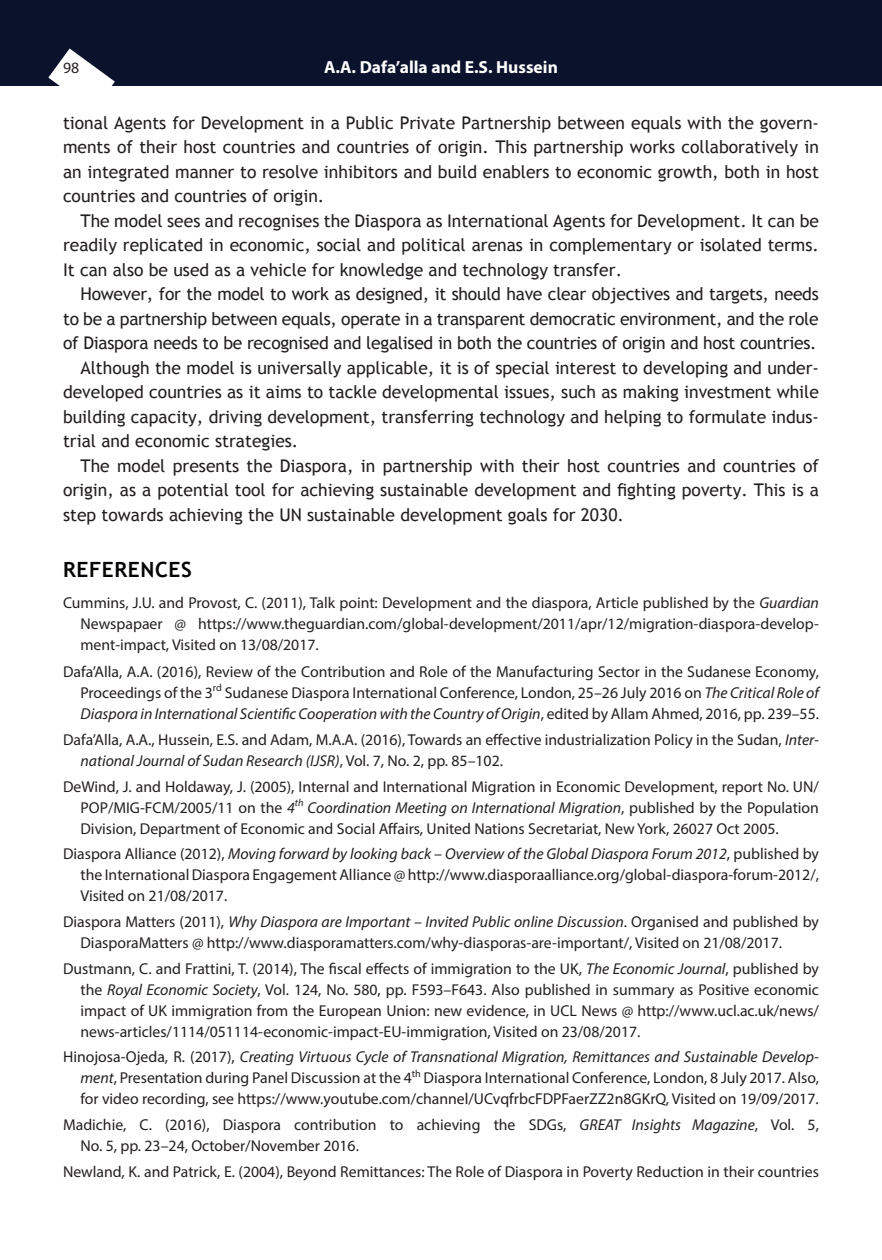
<style>
.page{position:relative;width:882px;height:1260px;background:#fff}
.page>*{position:absolute;margin:0;border:0;box-sizing:border-box;transform-origin:0 0}
.A_Head{font:700 21px "Trebuchet MS";letter-spacing:.03em;color:#040503}
.Text_indent{font:17.5px/24.5px "Trebuchet MS";color:#231f20;text-align:justify}
.t1{font:700 17.5px "Myriad Pro";color:#fff}
.Ref_Text{font:15.75px/21px "Myriad Pro";color:#231f20;text-align:justify}
.s1{font-style:italic}
</style>
<div class="page">
<div style="left:0;top:0;width:882px;height:85px;background:#0a122c"></div>
<svg style="left:48px;top:49px;width:67px;height:37px"></svg>
<p class="Ref_Text" style="left:63px;top:57px;width:18px">98</p>
<p class="t1" style="left:324px;top:55px;width:235px">A.A. Dafa’alla and E.S. Hussein</p>
<p class="Text_indent" style="left:63px;top:111px;width:757px">tional Agents for Development in a Public Private Partnership between equals with the govern&shy;ments of their host countries and countries of origin. This partnership works collaboratively in an integrated manner to resolve inhibitors and build enablers to economic growth, both in host countries and countries of origin.</p>
<p class="Text_indent" style="left:63px;top:209px;width:757px;text-indent:18px">The model sees and recognises the Diaspora as International Agents for Development. It can be readily replicated in economic, social and political arenas in complementary or isolated terms.<br>It can also be used as a vehicle for knowledge and technology transfer.</p>
<p class="Text_indent" style="left:63px;top:282px;width:757px;text-indent:18px">However, for the model to work as designed, it should have clear objectives and targets, needs to be a partnership between equals, operate in a transparent democratic environment, and the role of Diaspora needs to be recognised and legalised in both the countries of origin and host countries.</p>
<p class="Text_indent" style="left:63px;top:356px;width:757px;text-indent:18px">Although the model is universally applicable, it is of special interest to developing and under&shy;developed countries as it aims to tackle developmental issues, such as making investment while building capacity, driving development, transferring technology and helping to formulate indus&shy;trial and economic strategies.</p>
<p class="Text_indent" style="left:63px;top:454px;width:758px;text-indent:18px">The model presents the Diaspora, in partnership with their host countries and countries of origin, as a potential tool for achieving sustainable development and fighting poverty. This is a step towards achieving the UN sustainable development goals for 2030.</p>
<p class="A_Head" style="left:63px;top:556px;width:130px">REFERENCES</p>
<p class="Ref_Text" style="left:80px;top:592px;width:740px;text-indent:-18px">Cummins, J.U. and Provost, C. (2011), Talk point: Development and the diaspora, Article published by the <span class="s1">Guardian </span>Newspapaer @ https://www.theguardian.com/global-development/2011/apr/12/migration-diaspora-develop&shy;ment-impact, Visited on 13/08/2017.</p>
<p class="Ref_Text" style="left:80px;top:661px;width:740px;text-indent:-18px">Dafa’Alla, A.A. (2016), Review of the Contribution and Role of the Manufacturing Sector in the Sudanese Economy, Proceedings of the 3<sup>rd</sup> Sudanese Diaspora International Conference, London, 25–26 July 2016 on <span class="s1">The Critical Role of Diaspora in International Scientific Cooperation with the Country of Origin</span>, edited by Allam Ahmed, 2016, pp. 239–55.</p>
<p class="Ref_Text" style="left:80px;top:729px;width:740px;text-indent:-18px">Dafa’Alla, A.A., Hussein, E.S. and Adam, M.A.A. (2016), Towards an effective industrialization Policy in the Sudan, <span class="s1">Inter&shy;national Journal of Sudan Research (IJSR)</span>, Vol. 7, No. 2, pp. 85–102.</p>
<p class="Ref_Text" style="left:80px;top:776px;width:740px;text-indent:-18px">DeWind, J. and Holdaway, J. (2005), Internal and International Migration in Economic Development, report No. UN/ POP/MIG-FCM/2005/11 on the <span class="s1">4</span><sup>th</sup> <span class="s1">Coordination Meeting on International Migration</span>, published by the Population Division, Department of Economic and Social Affairs, United Nations Secretariat, New York, 26027 Oct 2005.</p>
<p class="Ref_Text" style="left:80px;top:843px;width:740px;text-indent:-18px">Diaspora Alliance (2012), <span class="s1">Moving forward by looking back – Overview of the Global Diaspora Forum 2012</span>, published by the International Diaspora Engagement Alliance @ http://www.diasporaalliance.org/global-diaspora-forum-2012/, Visited on 21/08/2017.</p>
<p class="Ref_Text" style="left:80px;top:911px;width:740px;text-indent:-18px">Diaspora Matters (2011), <span class="s1">Why Diaspora are Important – Invited Public online Discussion</span>. Organised and published by<br>DiasporaMatters @ http://www.diasporamatters.com/why-diasporas-are-important/, Visited on 21/08/2017.</p>
<p class="Ref_Text" style="left:80px;top:958px;width:740px;text-indent:-18px">Dustmann, C. and Frattini, T. (2014), The fiscal effects of immigration to the UK, <span class="s1">The Economic Journal</span>, published by the <span class="s1">Royal Economic Society</span>, Vol. 124, No. 580, pp. F593–F643. Also published in summary as Positive economic impact of UK immigration from the European Union: new evidence, in UCL News @ http://www.ucl.ac.uk/news/ news-articles/1114/051114-economic-impact-EU-immigration, Visited on 23/08/2017.</p>
<p class="Ref_Text" style="left:80px;top:1046px;width:740px;text-indent:-18px">Hinojosa-Ojeda, R. (2017), <span class="s1">Creating Virtuous Cycle of Transnational Migration, Remittances and Sustainable Develop&shy;ment</span>, Presentation during Panel Discussion at the 4<sup>th</sup> Diaspora International Conference, London, 8 July 2017. Also, for video recording, see https://www.youtube.com/channel/UCvqfrbcFDPFaerZZ2n8GKrQ, Visited on 19/09/2017.</p>
<p class="Ref_Text" style="left:80px;top:1114px;width:740px;text-indent:-18px">Madichie, C. (2016), Diaspora contribution to achieving the SDGs, <span class="s1">GREAT Insights Magazine</span>, Vol. 5,<br>No. 5, pp. 23–24, October/November 2016.</p>
<p class="Ref_Text" style="left:63px;top:1161px;width:758px">Newland, K. and Patrick, E. (2004), Beyond Remittances: The Role of Diaspora in Poverty Reduction in their countries</p>
</div>
